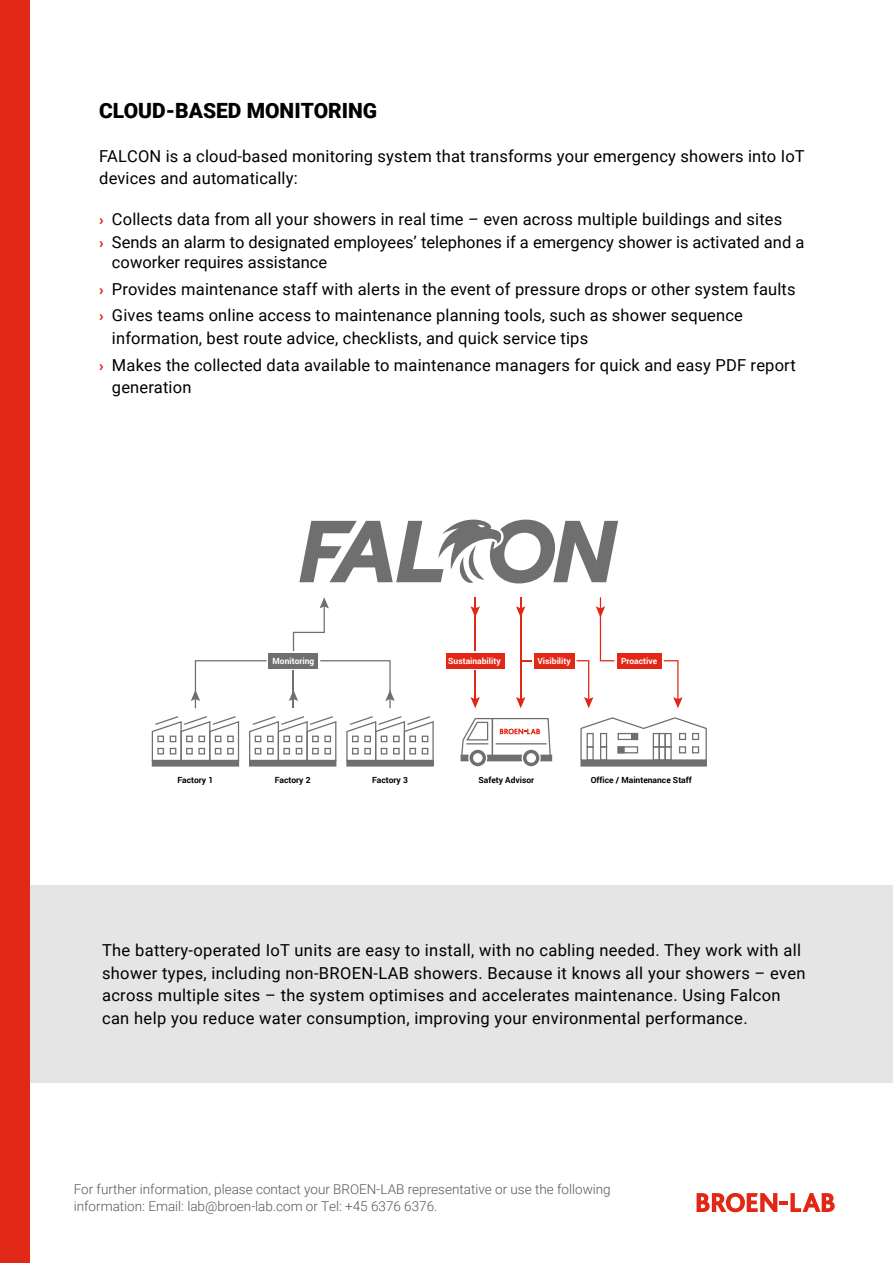
<style>
.page{position:relative;width:893px;height:1263px;background:#fff}
.page>*{position:absolute;margin:0;border:0;box-sizing:border-box;transform-origin:0 0}
.t1{font:900 21px "Roboto";color:#000}
.t2{font:16.5px/22.5px "Roboto";letter-spacing:.01em;color:#000}
.t3{font:300 13.5px/16.5px "Roboto";color:#575756}
.t4{font:700 8.4px "Roboto";color:#000}
.t5{font:700 8.4px "Roboto";color:#fff}
.s1{font-weight:900;font-size:15px;color:#e1251b}
</style>
<div class="page">
<div style="left:0;top:885px;width:893px;height:198px;background:#e5e5e5"></div>
<div style="left:0;top:0;width:30px;height:1263px;background:#e22817"></div>
<svg style="left:299px;top:520px;width:319px;height:63px"></svg>
<svg style="left:151px;top:716px;width:89px;height:46px"></svg>
<div style="left:152px;top:760px;width:86px;height:6px;background:#706f6f"></div>
<svg style="left:249px;top:716px;width:88px;height:46px"></svg>
<div style="left:250px;top:760px;width:86px;height:6px;background:#706f6f"></div>
<svg style="left:346px;top:716px;width:88px;height:44px"></svg>
<div style="left:347px;top:760px;width:86px;height:6px;background:#706f6f"></div>
<div style="left:581px;top:760px;width:125px;height:6px;background:#706f6f"></div>
<svg style="left:580px;top:717px;width:127px;height:44px"></svg>
<div style="left:692px;top:733px;width:7px;height:7px;border:1px solid #706f6f"></div>
<div style="left:679px;top:733px;width:7px;height:7px;border:1px solid #706f6f"></div>
<div style="left:679px;top:746px;width:7px;height:7px;border:1px solid #706f6f"></div>
<div style="left:692px;top:746px;width:7px;height:7px;border:1px solid #706f6f"></div>
<svg style="left:470px;top:606px;width:10px;height:11px"></svg>
<svg style="left:289px;top:690px;width:9px;height:11px"></svg>
<svg style="left:470px;top:697px;width:10px;height:11px"></svg>
<div style="left:269px;top:653px;width:49px;height:15px;background:#706f6f"></div>
<svg style="left:191px;top:660px;width:76px;height:48px"></svg>
<svg style="left:320px;top:660px;width:75px;height:48px"></svg>
<div style="left:446px;top:653px;width:59px;height:15px;background:#e32717"></div>
<hr style="left:520px;top:597px;width:1px;height:105px;background:#e32717">
<svg style="left:516px;top:606px;width:9px;height:11px"></svg>
<svg style="left:516px;top:697px;width:9px;height:11px"></svg>
<div style="left:534px;top:653px;width:40px;height:15px;background:#e32717"></div>
<div style="left:617px;top:653px;width:45px;height:15px;background:#e32717"></div>
<hr style="left:293px;top:670px;width:1px;height:38px;background:#706f6f">
<svg style="left:293px;top:597px;width:36px;height:54px"></svg>
<hr style="left:475px;top:670px;width:1px;height:32px;background:#e32717">
<hr style="left:475px;top:597px;width:1px;height:54px;background:#e32717">
<svg style="left:577px;top:597px;width:37px;height:111px"></svg>
<svg style="left:664px;top:660px;width:19px;height:48px"></svg>
<svg style="left:460px;top:717px;width:92px;height:49px"></svg>
<svg style="left:697px;top:1193px;width:138px;height:19px"></svg>
<p class="t1" style="left:99px;top:95px;width:280px">CLOUD-BASED MONITORING</p>
<p class="t2" style="left:99px;top:144px;width:707px">FALCON is a cloud-based monitoring system that transforms your emergency showers into IoT devices and automatically:</p>
<p class="t2" style="left:99px;top:206px;width:707px;line-height:23.7px"><span class="s1">›</span> Collects data from all your showers in real time – even across multiple buildings and sites<br><span class="s1">›</span> Sends an alarm to designated employees’ telephones if a emergency shower is activated and a</p>
<p class="t2" style="left:99px;top:248px;width:698px;line-height:26.7px;text-indent:13px">coworker requires assistance<br><span class="s1">›</span> Provides maintenance staff with alerts in the event of pressure drops or other system faults <span class="s1">›</span> Gives teams online access to maintenance planning tools, such as shower sequence</p>
<p class="t2" style="left:99px;top:324px;width:698px;line-height:26.7px;text-indent:13px">information, best route advice, checklists, and quick service tips<br><span class="s1">›</span> Makes the collected data available to maintenance managers for quick and easy PDF report</p>
<p class="t2" style="left:112px;top:375px;width:81px">generation</p>
<p class="t5" style="left:273px;top:655px;width:43px">Monitoring</p>
<p class="t5" style="left:448px;top:655px;width:54px">Sustainability</p>
<p class="t5" style="left:538px;top:655px;width:35px">Visibility</p>
<p class="t5" style="left:621px;top:655px;width:38px">Proactive</p>
<p class="t4" style="left:178px;top:774px;width:37px">Factory 1</p>
<p class="t4" style="left:275px;top:774px;width:37px">Factory 2</p>
<p class="t4" style="left:372px;top:774px;width:37px">Factory 3</p>
<p class="t4" style="left:478px;top:774px;width:57px">Safety Advisor</p>
<p class="t4" style="left:591px;top:774px;width:103px">Office / Maintenance Staff</p>
<p class="t2" style="left:102px;top:938px;width:705px">The battery-operated IoT units are easy to install, with no cabling needed. They work with all shower types, including non-BROEN-LAB showers. Because it knows all your showers – even across multiple sites – the system optimises and accelerates maintenance. Using Falcon can help you reduce water consumption, improving your environmental performance.</p>
<p class="t3" style="left:74px;top:1180px;width:539px">For further information, please contact your BROEN-LAB representative or use the following information: Email: lab@broen-lab.com or Tel: +45 6376 6376.</p>
</div>
